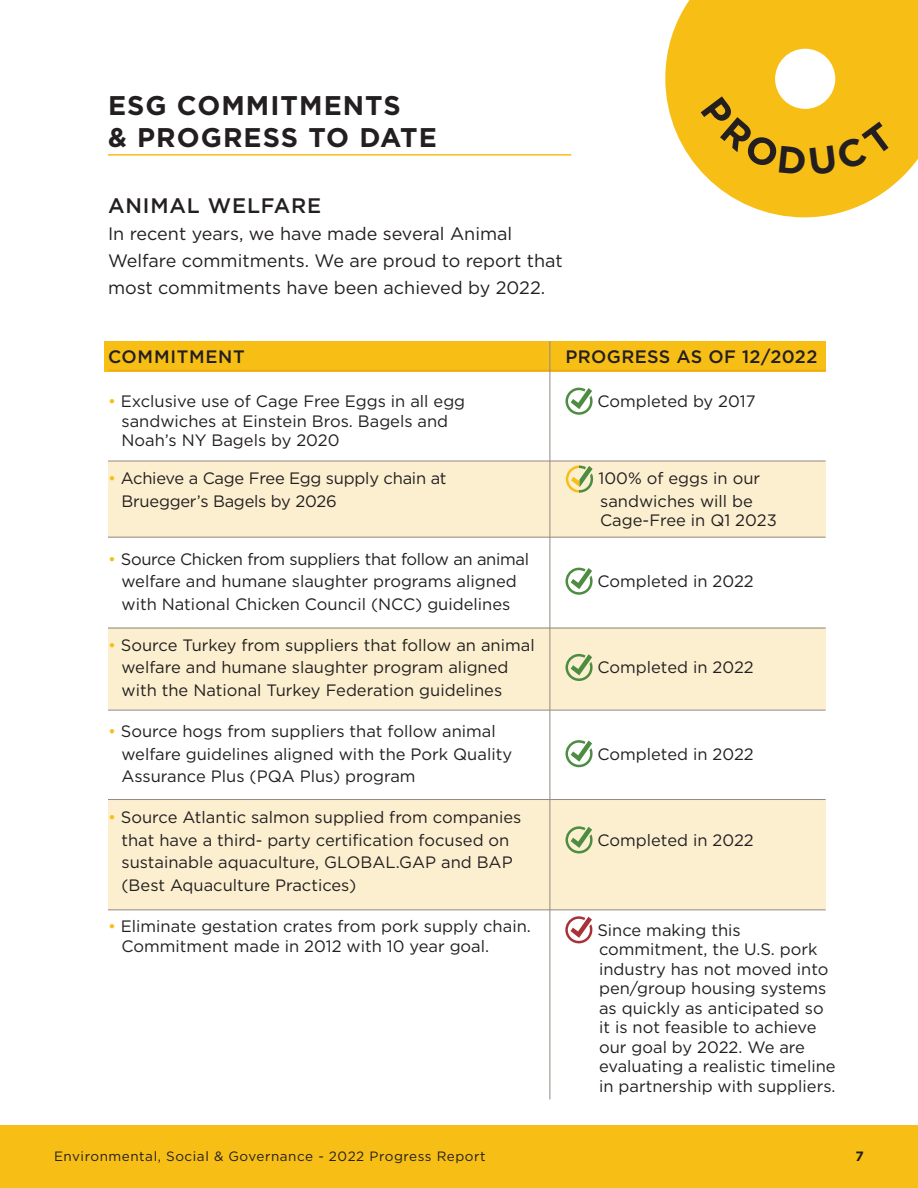
<style>
.page{position:relative;width:918px;height:1188px;background:#fff}
.page>*{position:absolute;margin:0;border:0;box-sizing:border-box;transform-origin:0 0}
.Headers{font:700 27px/32.4px "Gotham";letter-spacing:.04em;color:#231f20}
.subhead{font:500 21px "Gotham";letter-spacing:.04em;color:#231f20}
.Copy{font:18px/27px "Gotham";color:#231f20}
.small_subhead{font:500 18px "Gotham";letter-spacing:.02em;color:#231f20}
.small_subhead-2{font:500 18px "Gotham";letter-spacing:.04em;color:#231f20}
.bulleted_copy{font:16.5px/22.5px "Gotham";color:#231f20}
.Copy-2{font:16.5px/19.5px "Gotham";color:#231f20}
.bulleted_copy-2{font:16.5px/22.5px "Gotham";letter-spacing:-.02em;color:#231f20;text-align:center}
.t1{font:13.5px "Gotham";letter-spacing:.04em;color:#231f20}
.t2{font:700 13.5px "Gotham";color:#231f20}
.s1{color:#f7be16}
</style>
<div class="page">
<div style="left:0;top:1125px;width:918px;height:63px;background:#f7be16"></div>
<div style="left:108px;top:461px;width:718px;height:77px;background:#fcefd0"></div>
<div style="left:104px;top:341px;width:722px;height:30px;background:#f7be16"></div>
<div style="left:108px;top:628px;width:718px;height:82px;background:#fcefd0"></div>
<div style="left:108px;top:800px;width:718px;height:109px;background:#fcefd0"></div>
<hr style="left:108px;top:154px;width:463px;height:2px;background:#f7be16">
<hr style="left:108px;top:370px;width:718px;height:1px;background:#ebaa20">
<svg style="left:565px;top:371px;width:27px;height:44px"></svg>
<svg style="left:565px;top:460px;width:28px;height:484px"></svg>
<hr style="left:108px;top:461px;width:718px;height:1px;background:#938982">
<hr style="left:108px;top:537px;width:718px;height:1px;background:#938982">
<hr style="left:108px;top:628px;width:718px;height:1px;background:#938982">
<hr style="left:108px;top:710px;width:718px;height:1px;background:#938982">
<hr style="left:108px;top:799px;width:718px;height:1px;background:#938982">
<hr style="left:108px;top:909px;width:718px;height:1px;background:#938982">
<hr style="left:550px;top:341px;width:1px;height:758px;background:#938982">
<svg style="left:665px;top:0;width:253px;height:217px;fill:#f7be16"></svg>
<div style="left:775px;top:49px;width:60px;height:60px;background:#fff;border-radius:50%"></div>
<div style="left:701px;top:96px;width:194px;height:79px;background:#f7be16"></div>
<p class="Headers" style="left:108px;top:89px;width:330px">ESG COMMITMENTS<br>&amp; PROGRESS TO DATE</p>
<p class="subhead" style="left:108px;top:192px;width:215px">ANIMAL WELFARE</p>
<p class="Copy" style="left:108px;top:220px;width:456px">In recent years, we have made several Animal<br>Welfare commitments. We are proud to report that most commitments have been achieved by 2022.</p>
<p class="small_subhead-2" style="left:108px;top:345px;width:138px">COMMITMENT</p>
<p class="small_subhead" style="left:566px;top:345px;width:253px">PROGRESS AS OF 12/2022</p>
<p class="bulleted_copy" style="left:108px;top:390px;width:359px"><span class="s1">•</span> Exclusive use of Cage Free Eggs in all egg</p>
<p class="bulleted_copy" style="left:598px;top:390px;width:160px">Completed by 2017</p>
<p class="bulleted_copy" style="left:122px;top:411px;width:328px;line-height:19.5px">sandwiches at Einstein Bros. Bagels and<br>Noah’s NY Bagels by 2020</p>
<p class="bulleted_copy" style="left:108px;top:467px;width:340px"><span class="s1">•</span> Achieve a Cage Free Egg supply chain at</p>
<p class="bulleted_copy" style="left:599px;top:467px;width:163px">100% of eggs in our</p>
<p class="bulleted_copy" style="left:122px;top:490px;width:217px">Bruegger’s Bagels by 2026</p>
<p class="bulleted_copy" style="left:600px;top:491px;width:178px;line-height:19.5px">sandwiches will be<br>Cage-Free in Q1 2023</p>
<p class="bulleted_copy-2" style="left:108px;top:547px;width:423px"><span class="s1">•</span> Source Chicken from suppliers that follow an animal welfare and humane slaughter programs aligned</p>
<p class="bulleted_copy" style="left:598px;top:570px;width:158px">Completed in 2022</p>
<p class="bulleted_copy" style="left:122px;top:592px;width:390px">with National Chicken Council (NCC) guidelines</p>
<p class="bulleted_copy" style="left:122px;top:634px;width:415px;text-indent:-14px"><span class="s1">•</span> Source Turkey from suppliers that follow an animal welfare and humane slaughter program aligned</p>
<p class="bulleted_copy" style="left:122px;top:679px;width:382px">with the National Turkey Federation guidelines</p>
<p class="bulleted_copy" style="left:122px;top:720px;width:392px;text-indent:-14px"><span class="s1">•</span> Source hogs from suppliers that follow animal welfare guidelines aligned with the Pork Quality</p>
<p class="bulleted_copy" style="left:122px;top:765px;width:296px">Assurance Plus (PQA Plus) program</p>
<p class="bulleted_copy" style="left:108px;top:806px;width:415px;text-align:center"><span class="s1">•</span> Source Atlantic salmon supplied from companies that have a third- party certification focused on</p>
<p class="bulleted_copy" style="left:598px;top:656px;width:158px">Completed in 2022</p>
<p class="bulleted_copy" style="left:598px;top:742px;width:158px">Completed in 2022</p>
<p class="bulleted_copy" style="left:598px;top:829px;width:158px">Completed in 2022</p>
<p class="bulleted_copy" style="left:122px;top:851px;width:393px">sustainable aquaculture, GLOBAL.GAP and BAP (Best Aquaculture Practices)</p>
<p class="bulleted_copy" style="left:122px;top:916px;width:411px;line-height:19.8px;text-indent:-14px"><span class="s1">•</span> Eliminate gestation crates from pork supply chain.<br>Commitment made in 2012 with 10 year goal.</p>
<p class="Copy-2" style="left:597px;top:920px;width:240px">Since making this commitment, the U.S. pork industry has not moved into pen/group housing systems as quickly as anticipated so it is not feasible to achieve our goal by 2022. We are evaluating a realistic timeline in partnership with suppliers.</p>
<p class="t1" style="left:54px;top:1147px;width:433px">Environmental, Social &amp; Governance - 2022 Progress Report</p>
<p class="t2" style="left:856px;top:1147px;width:10px">7</p>
</div>
